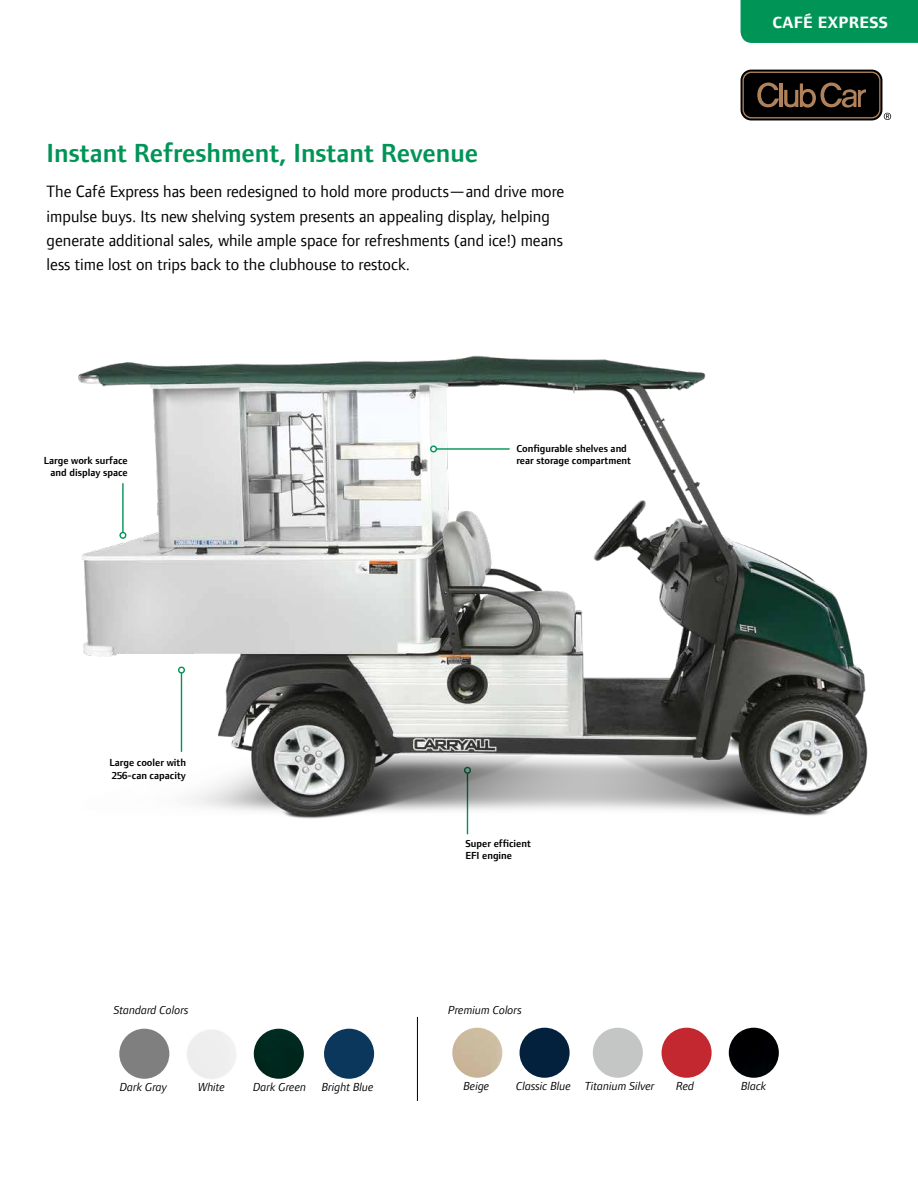
<style>
.page{position:relative;width:918px;height:1188px;background:#fff}
.page>*{position:absolute;margin:0;border:0;box-sizing:border-box;transform-origin:0 0}
.t1{font:600 27px "Foundry Form Sans";color:#009457}
.t2{font:16.8px/24.3px "Foundry Form Sans";color:#000}
.t3{font:700 16.8px "Foundry Form Sans";letter-spacing:.025em;color:#fff}
.t4{font:italic 12px "Foundry Form Sans";color:#000}
.t5{font:600 10.5px/12px "Foundry Form Sans";color:#000}
</style>
<div class="page">
<img style="left:78px;top:355px;width:790px;height:480px">
<hr style="left:181px;top:673px;width:1px;height:79px;background:#009457">
<div style="left:178px;top:667px;width:7px;height:7px;border:1px solid #009457;border-radius:50%"></div>
<div style="left:119px;top:1029px;width:50px;height:50px;background:#7e7f7e;border-radius:50%"></div>
<img style="left:452px;top:1028px;width:50px;height:50px;border-radius:25px">
<div style="left:186px;top:1029px;width:51px;height:51px;border:1px solid #fafafb;border-radius:50%"></div>
<div style="left:520px;top:1028px;width:50px;height:50px;background:#03203d;border-radius:50%"></div>
<div style="left:254px;top:1029px;width:50px;height:50px;background:#00281e;border-radius:25px"></div>
<div style="left:593px;top:1028px;width:50px;height:50px;background:#c4c6c5;border-radius:50%"></div>
<div style="left:324px;top:1029px;width:50px;height:50px;background:#0b375c;border-radius:50%"></div>
<div style="left:662px;top:1028px;width:50px;height:50px;background:#c3272f;border-radius:50%"></div>
<div style="left:729px;top:1028px;width:50px;height:50px;background:#000003;border-radius:25px"></div>
<hr style="left:417px;top:1017px;width:1px;height:84px;background:#000">
<hr style="left:436px;top:448px;width:74px;height:2px;background:#009457">
<div style="left:430px;top:445px;width:7px;height:7px;border:1px solid #009457;border-radius:50%"></div>
<hr style="left:122px;top:483px;width:2px;height:50px;background:#009457">
<div style="left:119px;top:532px;width:7px;height:7px;border:1px solid #009457;border-radius:50%"></div>
<svg style="left:741px;top:70px;width:141px;height:50px"></svg>
<svg style="left:743px;top:72px;width:148px;height:48px;background:#322921"></svg>
<div style="left:741px;top:0;width:177px;height:43px;background:#009457"></div>
<h1 class="t1" style="left:47px;top:138px;width:433px">Instant Refreshment, Instant Revenue</h1>
<p class="t2" style="left:47px;top:179px;width:519px">The Café Express has been redesigned to hold more products—and drive more impulse buys. Its new shelving system presents an appealing display, helping generate additional sales, while ample space for refreshments (and ice!) means less time lost on trips back to the clubhouse to restock.</p>
<p class="t5" style="left:516px;top:443px;width:112px">Configurable shelves and</p>
<p class="t5" style="left:44px;top:454px;width:85px">Large work surface</p>
<p class="t5" style="left:516px;top:455px;width:116px">rear storage compartment</p>
<p class="t5" style="left:51px;top:466px;width:79px">and display space</p>
<p class="t5" style="left:109px;top:756px;width:78px;line-height:12.6px">Large cooler with<br>256-can capacity</p>
<p class="t4" style="left:114px;top:1003px;width:76px">Standard Colors</p>
<p class="t5" style="left:465px;top:837px;width:67px">Super efficient<br>EFI engine</p>
<p class="t4" style="left:448px;top:1003px;width:75px">Premium Colors</p>
<p class="t3" style="left:772px;top:13px;width:117px">CAFÉ EXPRESS</p>
<p class="t4" style="left:120px;top:1081px;width:49px">Dark Gray</p>
<p class="t4" style="left:198px;top:1081px;width:28px">White</p>
<p class="t4" style="left:253px;top:1081px;width:55px">Dark Green</p>
<p class="t4" style="left:322px;top:1081px;width:53px">Bright Blue</p>
<p class="t4" style="left:463px;top:1079px;width:27px">Beige</p>
<p class="t4" style="left:516px;top:1079px;width:140px">Classic Blue Titanium Silver</p>
<p class="t4" style="left:676px;top:1079px;width:20px">Red</p>
<p class="t4" style="left:741px;top:1079px;width:27px">Black</p>
</div>
